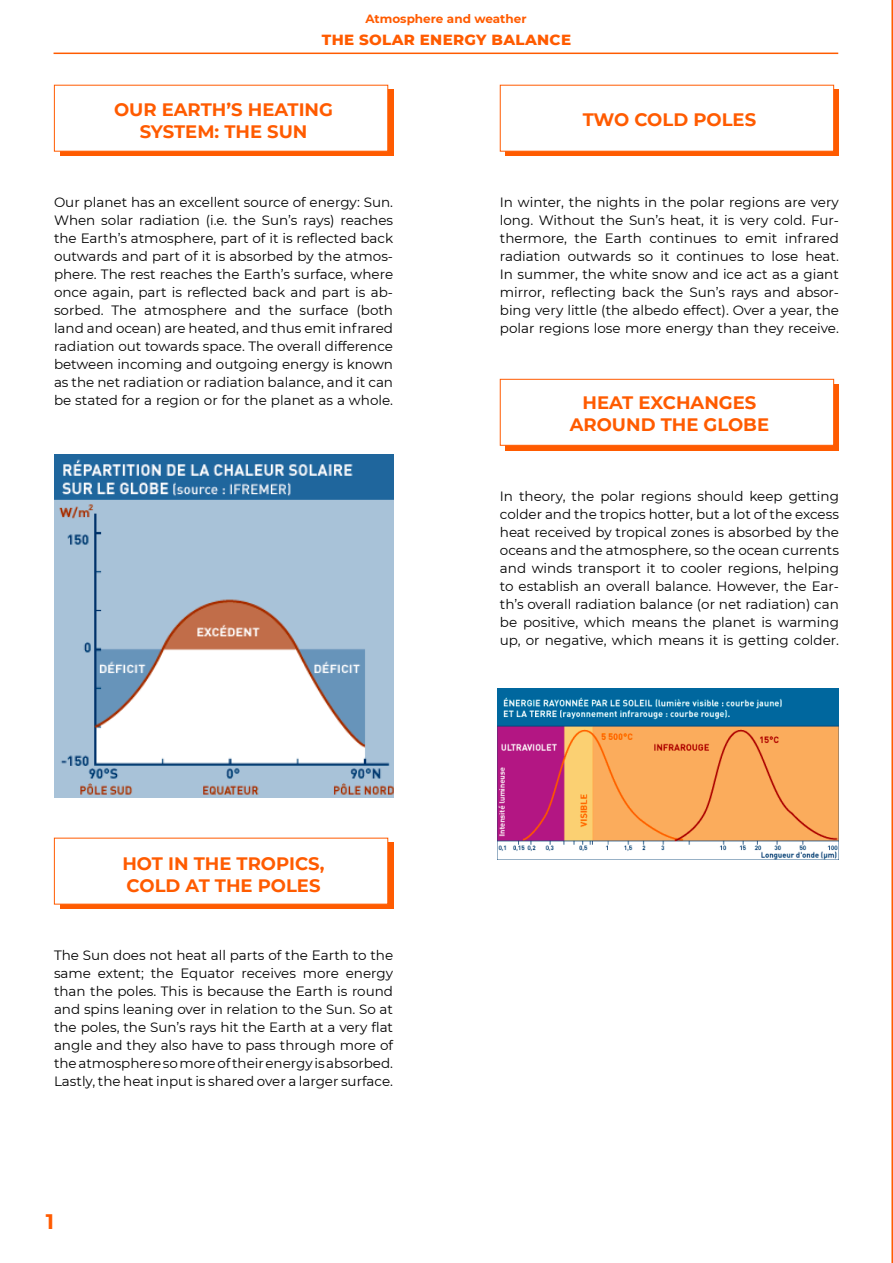
<style>
.page{position:relative;width:893px;height:1263px;background:#fff}
.page>*{position:absolute;margin:0;border:0;box-sizing:border-box;transform-origin:0 0}
.t1{font:700 21px "Montserrat";color:#ff5b00}
.t2{font:700 18px "Montserrat";color:#ff5b00}
.t3{font:800 15px "Montserrat";letter-spacing:.02em;color:#ff5b00}
.t4{font:13.5px/18px "Montserrat";color:#000;text-align:justify}
.t5{font:700 12px "Montserrat";color:#ff5b00}
</style>
<div class="page">
<div style="left:60px;top:90px;width:333px;height:66px;background:#ff5b00"></div>
<div style="left:54px;top:85px;width:334px;height:67px;background:#fff;border:1px solid #ff5b00"></div>
<div style="left:60px;top:843px;width:333px;height:66px;background:#ff5b00"></div>
<div style="left:54px;top:838px;width:334px;height:66px;background:#fff"></div>
<div style="left:506px;top:90px;width:333px;height:66px;background:#ff5b00"></div>
<div style="left:500px;top:85px;width:334px;height:67px;background:#fff;border:1px solid #ff5b00"></div>
<div style="left:506px;top:384px;width:333px;height:66px;background:#ff5b00"></div>
<div style="left:500px;top:379px;width:334px;height:67px;background:#fff;border:1px solid #ff5b00"></div>
<img style="left:54px;top:454px;width:339px;height:344px">
<img style="left:498px;top:689px;width:341px;height:170px">
<hr style="left:54px;top:53px;width:784px;height:1px;background:#ff5b00">
<hr style="left:891px;top:0;width:2px;height:1263px;background:#ff5b00">
<p class="t5" style="left:365px;top:10px;width:163px">Atmosphere and weather</p>
<p class="t3" style="left:322px;top:29px;width:251px">THE SOLAR ENERGY BALANCE</p>
<p class="t2" style="left:114px;top:97px;width:220px">OUR EARTH’S HEATING</p>
<p class="t2" style="left:140px;top:118px;width:169px">SYSTEM: THE SUN</p>
<p class="t2" style="left:583px;top:107px;width:175px">TWO COLD POLES</p>
<p class="t4" style="left:54px;top:193px;width:341px">Our planet has an excellent source of energy: Sun.<br>When solar radiation (i.e. the Sun’s rays) reaches the Earth’s atmosphere, part of it is reflected back outwards and part of it is absorbed by the atmos&shy;phere. The rest reaches the Earth’s surface, where once again, part is reflected back and part is ab&shy;sorbed. The atmosphere and the surface (both land and ocean) are heated, and thus emit infrared radiation out towards space. The overall difference between incoming and outgoing energy is known as the net radiation or radiation balance, and it can be stated for a region or for the planet as a whole.</p>
<p class="t2" style="left:122px;top:851px;width:204px">HOT IN THE TROPICS,</p>
<p class="t2" style="left:127px;top:872px;width:195px">COLD AT THE POLES</p>
<p class="t4" style="left:54px;top:946px;width:341px">The Sun does not heat all parts of the Earth to the same extent; the Equator receives more energy than the poles. This is because the Earth is round and spins leaning over in relation to the Sun. So at the poles, the Sun’s rays hit the Earth at a very flat angle and they also have to pass through more of the atmosphere so more of their energy is absorbed.<br>Lastly, the heat input is shared over a larger surface.</p>
<p class="t1" style="left:46px;top:1207px;width:10px">1</p>
<p class="t4" style="left:500px;top:193px;width:341px">In winter, the nights in the polar regions are very long. Without the Sun’s heat, it is very cold. Fur&shy;thermore, the Earth continues to emit infrared radiation outwards so it continues to lose heat.<br>In summer, the white snow and ice act as a giant mirror, reflecting back the Sun’s rays and absor&shy;bing very little (the albedo effect). Over a year, the polar regions lose more energy than they receive.</p>
<p class="t2" style="left:582px;top:390px;width:175px">HEAT EXCHANGES</p>
<p class="t2" style="left:570px;top:411px;width:201px">AROUND THE GLOBE</p>
<p class="t4" style="left:500px;top:487px;width:341px">In theory, the polar regions should keep getting colder and the tropics hotter, but a lot of the excess heat received by tropical zones is absorbed by the oceans and the atmosphere, so the ocean currents and winds transport it to cooler regions, helping to establish an overall balance. However, the Ear&shy;th’s overall radiation balance (or net radiation) can be positive, which means the planet is warming up, or negative, which means it is getting colder.</p>
</div>
